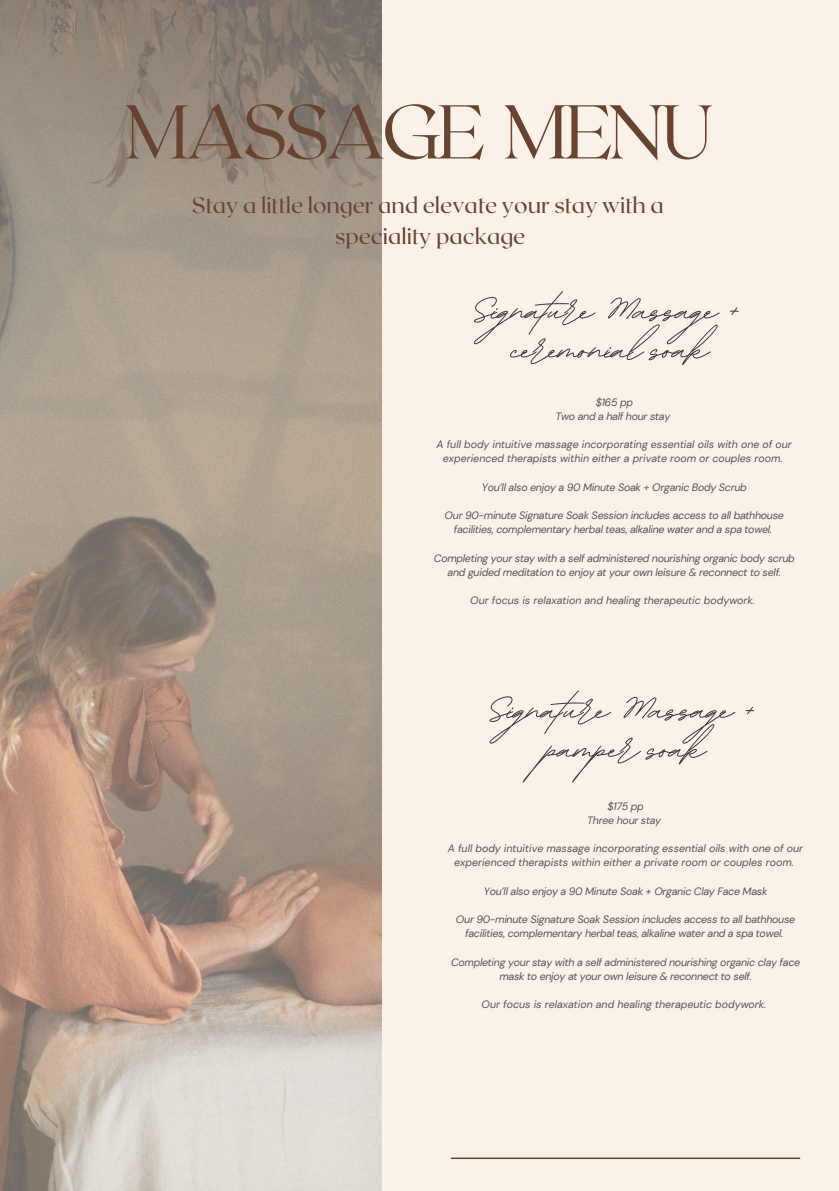
<style>
.page{position:relative;width:839px;height:1191px;background:#fff}
.page>*{position:absolute;margin:0;border:0;box-sizing:border-box;transform-origin:0 0}
.t1{font:100 76px "Roxborough CF";letter-spacing:-.05em;color:#6a432e}
.t2{font:700 63.6px "BD Script";letter-spacing:-.05em;color:#443939}
.t3{font:22.6px "Roxborough CF";color:#6a432e}
.t4{font:italic 10.6px/14.2px "DM Sans";letter-spacing:-.025em;color:#5b5050;text-align:center}
.t5{font:italic 10.6px/14.2px "DM Sans";color:#5b5050;text-align:center}
</style>
<div class="page">
<div style="left:0;top:0;width:838px;height:1191px;background:#faf2e9"></div>
<hr style="left:451px;top:1158px;width:348px;height:1px;background:#6a432e">
<img style="left:0;top:0;width:381px;height:1191px">
<p class="t1" style="left:125px;top:82px;width:590px">MASSAGE MENU</p>
<p class="t3" style="left:192px;top:190px;width:473px">Stay a little longer and elevate your stay with a</p>
<p class="t3" style="left:335px;top:222px;width:192px">speciality package</p>
<p class="t2" style="left:472px;top:268px;width:266px">Signature Massage +</p>
<p class="t2" style="left:511px;top:307px;width:199px">ceremonialsoak</p>
<p class="t4" style="left:595px;top:395px;width:39px">$165 pp</p>
<p class="t4" style="left:555px;top:409px;width:116px">Two and a half hour stay</p>
<p class="t5" style="left:436px;top:437px;width:356px">A full body intuitive massage incorporating essential oils with one of our experienced therapists within either a private room or couples room.</p>
<p class="t4" style="left:482px;top:480px;width:266px">You’ll also enjoy a 90 Minute Soak + Organic Body Scrub</p>
<p class="t4" style="left:444px;top:508px;width:341px">Our 90-minute Signature Soak Session includes access to all bathhouse facilities, complementary herbal teas, alkaline water and a spa towel.</p>
<p class="t4" style="left:434px;top:551px;width:362px">Completing your stay with a self administered nourishing organic body scrub and guided meditation to enjoy at your own leisure &amp; reconnect to self.</p>
<p class="t5" style="left:470px;top:593px;width:286px">Our focus is relaxation and healing therapeutic bodywork.</p>
<p class="t2" style="left:487px;top:668px;width:266px">Signature Massage +</p>
<p class="t2" style="left:545px;top:707px;width:161px">pamper soak</p>
<p class="t4" style="left:607px;top:799px;width:38px">$175 pp</p>
<p class="t4" style="left:587px;top:813px;width:75px">Three hour stay</p>
<p class="t5" style="left:448px;top:841px;width:356px">A full body intuitive massage incorporating essential oils with one of our experienced therapists within either a private room or couples room.</p>
<p class="t4" style="left:484px;top:884px;width:285px">You’ll also enjoy a 90 Minute Soak + Organic Clay Face Mask</p>
<p class="t4" style="left:456px;top:912px;width:341px">Our 90-minute Signature Soak Session includes access to all bathhouse facilities, complementary herbal teas, alkaline water and a spa towel.</p>
<p class="t4" style="left:451px;top:955px;width:350px">Completing your stay with a self administered nourishing organic clay face mask to enjoy at your own leisure &amp; reconnect to self.</p>
<p class="t5" style="left:481px;top:997px;width:286px">Our focus is relaxation and healing therapeutic bodywork.</p>
</div>
